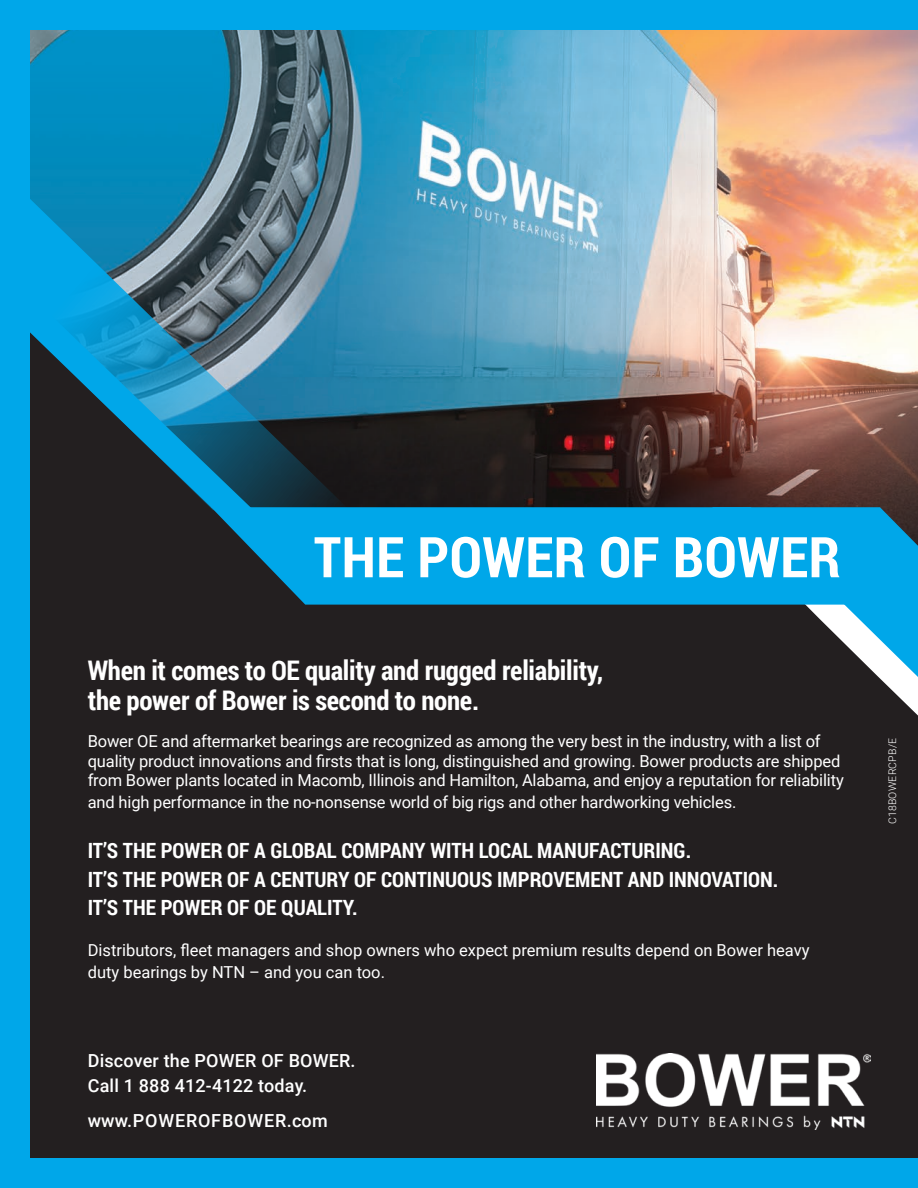
<style>
.page{position:relative;width:918px;height:1188px;background:#fff}
.page>*{position:absolute;margin:0;border:0;box-sizing:border-box;transform-origin:0 0}
.t1{font:700 56.25px "Roboto Condensed";letter-spacing:.01em;color:#fff}
.t2{font:700 27px/30px "Roboto Condensed";letter-spacing:-.01em;color:#fff}
.t3{font:700 21px "Roboto Condensed";color:#fff}
.t4{font:500 18px/25.5px "Roboto";letter-spacing:.01em;color:#fff}
.t5{font:500 18px "Roboto";letter-spacing:.045em;color:#fff}
.t6{font:16.5px/19.5px "Roboto";letter-spacing:-.01em;color:#fff}
.Small_Cap{font:300 10.5px "Roboto";letter-spacing:.02em;color:#fff}
</style>
<div class="page">
<img style="left:0;top:0;width:918px;height:1188px">
<svg style="left:712px;top:507px;width:206px;height:546px;fill:#231f20"></svg>
<svg style="left:0;top:0;width:251px;height:508px"></svg>
<svg style="left:787px;top:545px;width:131px;height:571px;fill:#231f20"></svg>
<svg style="left:211px;top:507px;width:635px;height:98px;fill:#00a7e9"></svg>
<img style="left:596px;top:1053px;width:274px;height:76px">
<p class="t1" style="left:314px;top:518px;width:528px">THE POWER OF BOWER</p>
<p class="t2" style="left:88px;top:654px;width:517px">When it comes to OE quality and rugged reliability, the power of Bower is second to none.</p>
<p class="t6" style="left:88px;top:731px;width:758px">Bower OE and aftermarket bearings are recognized as among the very best in the industry, with a list of quality product innovations and firsts that is long, distinguished and growing. Bower products are shipped from Bower plants located in Macomb, Illinois and Hamilton, Alabama, and enjoy a reputation for reliability</p>
<p class="t6" style="left:88px;top:792px;width:650px">and high performance in the no-nonsense world of big rigs and other hardworking vehicles.</p>
<p class="t3" style="left:88px;top:836px;width:605px">IT’S THE POWER OF A GLOBAL COMPANY WITH LOCAL MANUFACTURING.</p>
<p class="t3" style="left:88px;top:864px;width:692px">IT’S THE POWER OF A CENTURY OF CONTINUOUS IMPROVEMENT AND INNOVATION.</p>
<p class="t3" style="left:88px;top:893px;width:271px">IT’S THE POWER OF OE QUALITY.</p>
<p class="t6" style="left:88px;top:939px;width:723px;line-height:21.6px">Distributors, fleet managers and shop owners who expect premium results depend on Bower heavy duty bearings by NTN – and you can too.</p>
<p class="t4" style="left:88px;top:1047px;width:269px">Discover the POWER OF BOWER.<br>Call 1 888 412-4122 today.</p>
<p class="t5" style="left:88px;top:1108px;width:241px">www.POWEROFBOWER.com</p>
<p class="Small_Cap" style="left:885px;top:824px;width:87px;rotate:-90deg">C18BOWERCPB/E</p>
</div>
